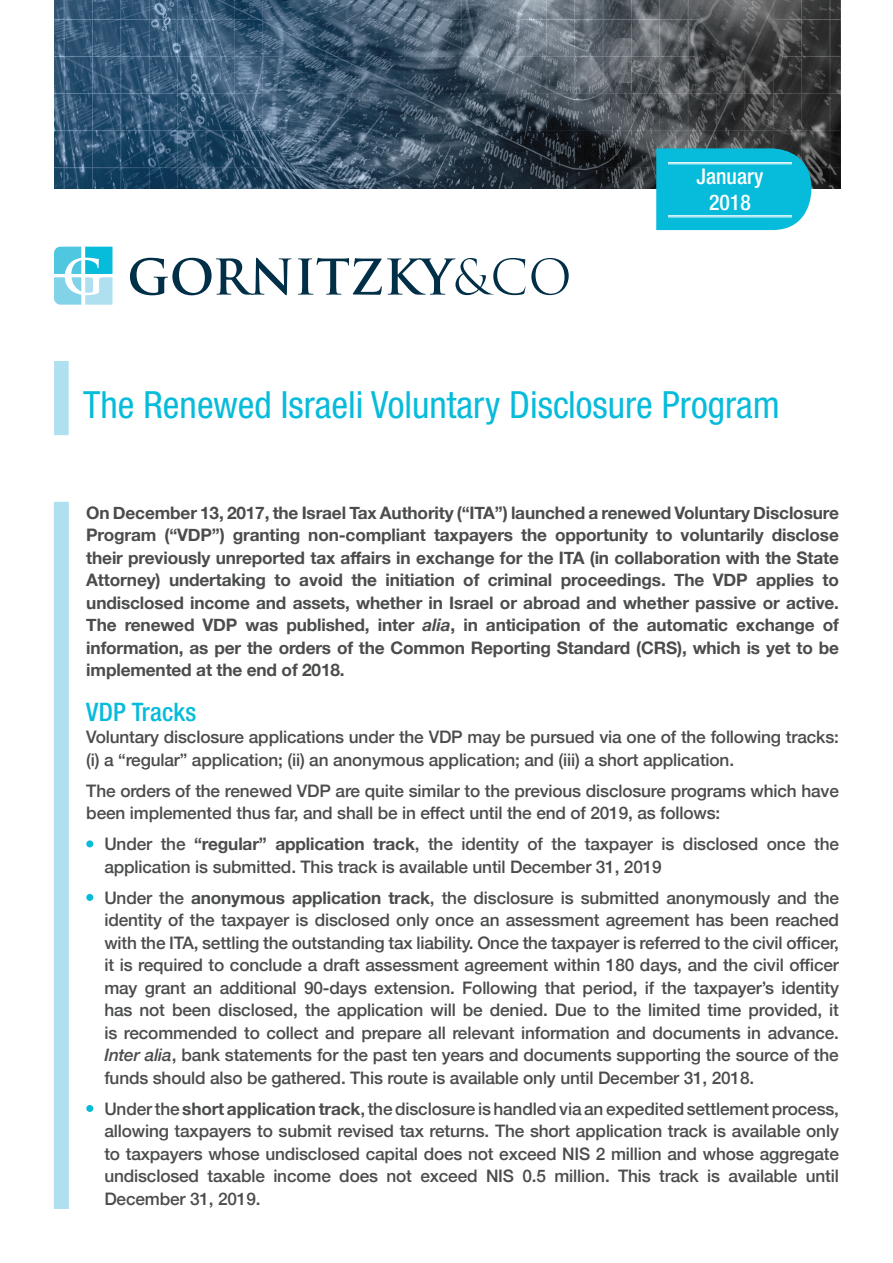
<style>
.page{position:relative;width:893px;height:1263px;background:#fff}
.page>*{position:absolute;margin:0;border:0;box-sizing:border-box;transform-origin:0 0}
.t1{font:condensed 37.5px "Helvetica Neue";color:#07bbda}
.t2{font:500 condensed 25.5px "Helvetica Neue";letter-spacing:.01em;color:#07bbda}
.t3{font:500 condensed 21.6px/26px "Helvetica Neue";color:#fff;text-align:center}
.t4{font:500 17.25px/22.5px "Helvetica Neue";letter-spacing:-.01em;color:#4b4c4d}
.t5{font:700 17.25px/22.5px "Helvetica Neue";letter-spacing:-.01em;color:#4b4c4d;text-align:right}
.t6{font:italic 700 17.25px "Helvetica Neue";color:#4b4c4d}
.s1{font-style:normal}
.s2{font-weight:700}
.s3{font-style:italic}
.s4{font-weight:500}
</style>
<div class="page">
<img style="left:54px;top:0;width:786px;height:189px">
<svg style="left:54px;top:247px;width:59px;height:58px"></svg>
<svg style="left:130px;top:258px;width:161px;height:37px"></svg>
<svg style="left:531px;top:258px;width:38px;height:37px"></svg>
<svg style="left:298px;top:258px;width:227px;height:37px"></svg>
<div style="left:86px;top:840px;width:7px;height:7px;background:#07bbda;border-radius:50%"></div>
<div style="left:86px;top:894px;width:7px;height:7px;background:#07bbda;border-radius:50%"></div>
<div style="left:86px;top:1105px;width:7px;height:7px;background:#07bbda;border-radius:50%"></div>
<div style="left:54px;top:361px;width:15px;height:74px;background:#aee0ef"></div>
<div style="left:54px;top:502px;width:15px;height:707px;background:#aee0ef"></div>
<svg style="left:656px;top:148px;width:155px;height:82px;background:#11b9d6"></svg>
<hr style="left:668px;top:162px;width:124px;height:1px;background:#fff">
<hr style="left:668px;top:164px;width:124px;height:1px;background:#fff">
<hr style="left:668px;top:215px;width:124px;height:1px;background:#fff">
<hr style="left:668px;top:216px;width:124px;height:1px;background:#fff">
<p class="t3" style="left:696px;top:164px;width:68px">January<br>2018</p>
<h1 class="t1" style="left:83px;top:383px;width:698px">The Renewed Israeli Voluntary Disclosure Program</h1>
<p class="t5" style="left:86px;top:502px;width:754px">On December 13, 2017, the Israel Tax Authority (“ITA”) launched a renewed Voluntary Disclosure disclose</p>
<p class="t5" style="left:165px;top:524px;width:62px">(“VDP”)</p>
<p class="t5" style="left:86px;top:524px;width:72px">Program</p>
<p class="t5" style="left:86px;top:547px;width:754px">their previously unreported tax affairs in exchange for the ITA (in collaboration with the State</p>
<p class="t5" style="left:822px;top:569px;width:18px">to</p>
<p class="t5" style="left:233px;top:524px;width:69px">granting</p>
<p class="t5" style="left:308px;top:524px;width:119px">non-compliant</p>
<p class="t5" style="left:521px;top:524px;width:27px">the</p>
<p class="t5" style="left:555px;top:524px;width:95px">opportunity</p>
<p class="t5" style="left:681px;top:524px;width:85px">voluntarily</p>
<p class="t5" style="left:434px;top:524px;width:81px">taxpayers</p>
<p class="t5" style="left:656px;top:524px;width:18px">to</p>
<p class="t5" style="left:86px;top:569px;width:76px">Attorney)</p>
<p class="t5" style="left:86px;top:592px;width:754px">undisclosed income and assets, whether in Israel or abroad and whether passive or active.</p>
<p class="t5" style="left:823px;top:614px;width:18px">of</p>
<p class="t5" style="left:169px;top:569px;width:98px">undertaking</p>
<p class="t5" style="left:299px;top:569px;width:45px">avoid</p>
<p class="t5" style="left:351px;top:569px;width:27px">the</p>
<p class="t5" style="left:386px;top:569px;width:71px">initiation</p>
<p class="t5" style="left:463px;top:569px;width:18px">of</p>
<p class="t5" style="left:488px;top:569px;width:66px">criminal</p>
<p class="t5" style="left:561px;top:569px;width:107px">proceedings.</p>
<p class="t5" style="left:674px;top:569px;width:32px">The</p>
<p class="t5" style="left:713px;top:569px;width:36px">VDP</p>
<p class="t5" style="left:756px;top:569px;width:60px">applies</p>
<p class="t5" style="left:274px;top:569px;width:18px">to</p>
<p class="t5" style="left:463px;top:614px;width:16px">in</p>
<p class="t5" style="left:486px;top:614px;width:96px">anticipation</p>
<p class="t5" style="left:589px;top:614px;width:18px">of</p>
<p class="t5" style="left:613px;top:614px;width:27px">the</p>
<p class="t5" style="left:647px;top:614px;width:83px">automatic</p>
<p class="t5" style="left:736px;top:614px;width:80px">exchange</p>
<p class="t5" style="left:86px;top:614px;width:754px;text-align:left">The<br>information, as per the orders of the Common Reporting Standard (CRS ,) which is yet to be implemented at the end of 2018.</p>
<h2 class="t2" style="left:86px;top:697px;width:112px">VDP Tracks</h2>
<p class="t4" style="left:86px;top:725px;width:754px">Voluntary disclosure applications under the VDP may be pursued via one of the following tracks:<br>a) i ( “regular” application; (ii) an anonymous application; and (iii a) short application.</p>
<p class="t4" style="left:86px;top:778px;width:754px">The orders of the renewed VDP are quite similar to the previous disclosure programs which have been implemented thus far, and shall be in effect until the end of 2019, as follows:</p>
<p class="t4" style="left:814px;top:832px;width:26px">the</p>
<p class="t5" style="left:125px;top:614px;width:71px">renewed</p>
<p class="t5" style="left:203px;top:614px;width:36px">VDP</p>
<p class="t5" style="left:286px;top:614px;width:85px">published,</p>
<p class="t5" style="left:378px;top:614px;width:38px">inter</p>
<p class="t6" style="left:422px;top:611px;width:34px">alia<span class="s1">,</span></p>
<p class="t5" style="left:245px;top:614px;width:34px">was</p>
<p class="t4" style="left:104px;top:832px;width:559px">Under<br>application is submitted. This track is available until December 31, 2019</p>
<p class="t4" style="left:104px;top:885px;width:736px;text-align:justify">Under the <span class="s2">anonymous application track</span>, the disclosure is submitted anonymously and the identity of the taxpayer is disclosed only once an assessment agreement has been reached with the ITA, settling the outstanding tax liability. Once the taxpayer is referred to the civil officer,<br>isit required to conclude a draft assessment agreement within 180 days, and the civil officer may grant an additional 90-days extension. Following that period, if the taxpayer s’ identity has not been disclosed, the application will be denied. Due to the limited time provided, it is recommended to collect and prepare all relevant information and documents in advance.<br><span class="s3">Inter alia</span>, bank statements for the past ten years and documents supporting the source of the funds should also be gathered. This route is available only until December 31, 2018.</p>
<p class="t4" style="left:104px;top:1096px;width:736px;text-align:right">Under the <span class="s2">short application track</span>, the disclosure is handled via an expedited settlement process, allowing taxpayers to submit revised tax returns. The short application track is available only to taxpayers whose undisclosed capital does not exceed NIS 2 million and whose aggregate until</p>
<p class="t4" style="left:161px;top:832px;width:26px">the</p>
<p class="t5" style="left:194px;top:833px;width:74px">“regular”</p>
<p class="t5" style="left:275px;top:833px;width:91px">application</p>
<p class="t5" style="left:373px;top:833px;width:48px">track<span class="s4">,</span></p>
<p class="t4" style="left:428px;top:832px;width:26px">the</p>
<p class="t4" style="left:461px;top:832px;width:59px">identity</p>
<p class="t4" style="left:527px;top:832px;width:17px">of</p>
<p class="t4" style="left:551px;top:832px;width:26px">the</p>
<p class="t4" style="left:661px;top:832px;width:14px">is</p>
<p class="t4" style="left:683px;top:832px;width:77px">disclosed</p>
<p class="t4" style="left:585px;top:832px;width:70px">taxpayer</p>
<p class="t4" style="left:767px;top:832px;width:40px">once</p>
<p class="t4" style="left:486px;top:1164px;width:30px">NIS</p>
<p class="t4" style="left:104px;top:1164px;width:158px">undisclosed<br>December 31, 2019.</p>
<p class="t4" style="left:208px;top:1164px;width:59px">taxable</p>
<p class="t4" style="left:273px;top:1164px;width:59px">income</p>
<p class="t4" style="left:339px;top:1164px;width:40px">does</p>
<p class="t4" style="left:420px;top:1164px;width:59px">exceed</p>
<p class="t4" style="left:522px;top:1164px;width:25px">0.5</p>
<p class="t4" style="left:554px;top:1164px;width:57px">million.</p>
<p class="t4" style="left:618px;top:1164px;width:34px">This</p>
<p class="t4" style="left:659px;top:1164px;width:41px">track</p>
<p class="t4" style="left:707px;top:1164px;width:14px">is</p>
<p class="t4" style="left:728px;top:1164px;width:70px">available</p>
<p class="t4" style="left:386px;top:1164px;width:27px">not</p>
</div>
